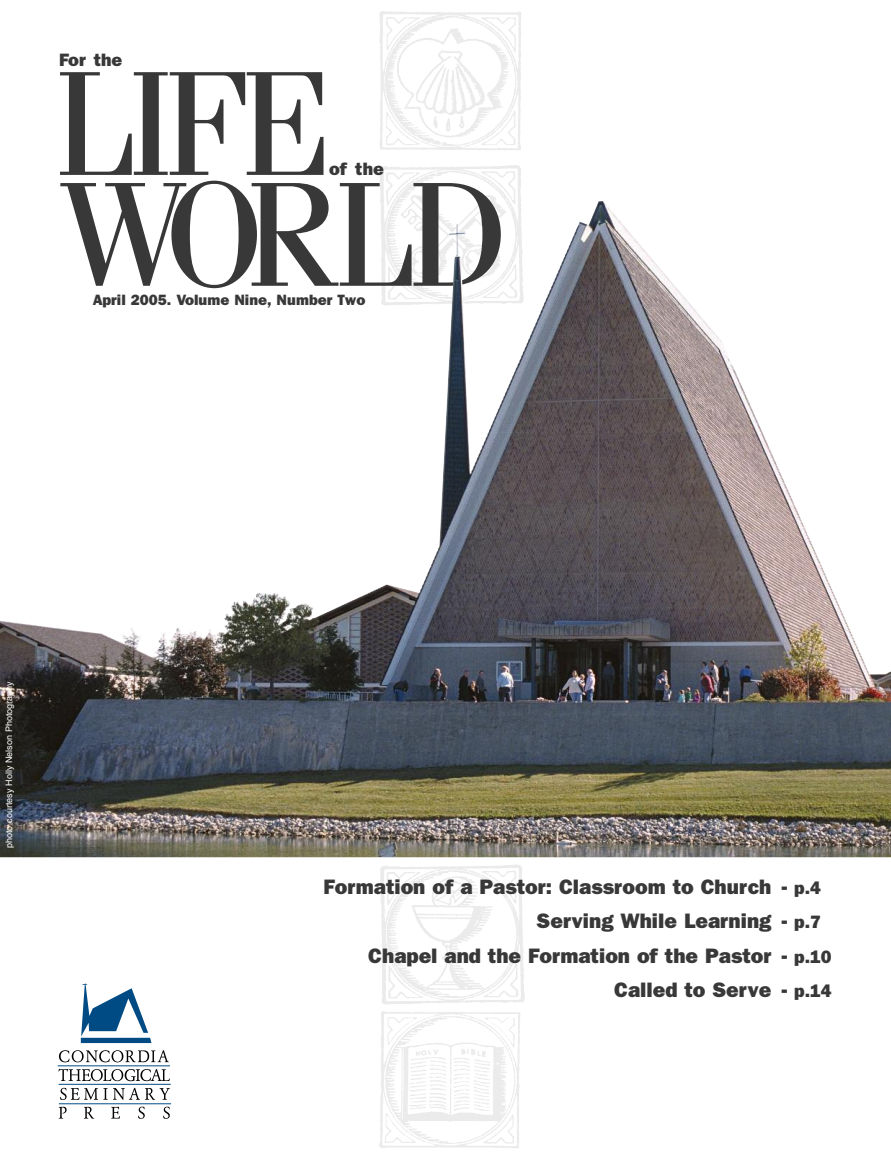
<style>
.page{position:relative;width:891px;height:1161px;background:#fff}
.page>*{position:absolute;margin:0;border:0;box-sizing:border-box;transform-origin:0 0}
.t1{font:148.5px/110.9px "Fenice";letter-spacing:-.08em;color:#393839}
.t2{font:800 21px "Franklin Gothic";color:#393839}
.t3{font:800 18px "Franklin Gothic";color:#393839}
.t4{font:800 15px "Franklin Gothic";color:#393839}
.t5{font:9px "Helvetica";color:#fff}
.s1{font-size:18px}
</style>
<div class="page">
<svg style="left:81px;top:983px;width:70px;height:60px"></svg>
<svg style="left:59px;top:1050px;width:110px;height:12px"></svg>
<svg style="left:58px;top:1069px;width:112px;height:12px"></svg>
<svg style="left:60px;top:1088px;width:110px;height:12px"></svg>
<svg style="left:59px;top:1107px;width:8px;height:12px"></svg>
<svg style="left:84px;top:1107px;width:10px;height:12px"></svg>
<svg style="left:111px;top:1107px;width:9px;height:12px"></svg>
<svg style="left:138px;top:1107px;width:7px;height:12px"></svg>
<svg style="left:163px;top:1107px;width:7px;height:12px"></svg>
<hr style="left:58px;top:1065px;width:112px;height:1px;background:#004b84">
<hr style="left:59px;top:1084px;width:112px;height:1px;background:#004b84">
<hr style="left:59px;top:1103px;width:112px;height:1px;background:#004b84">
<img style="left:379px;top:11px;width:143px;height:139px">
<img style="left:380px;top:165px;width:141px;height:36px">
<img style="left:379px;top:1011px;width:142px;height:137px">
<img style="left:380px;top:864px;width:145px;height:141px">
<img style="left:0;top:201px;width:891px;height:656px">
<p class="t3" style="left:59px;top:49px;width:65px">For the</p>
<h1 class="t1" style="left:54px;top:81px;width:457px">LIFE<br>WORLD</h1>
<p class="t3" style="left:329px;top:158px;width:56px">of the</p>
<p class="t4" style="left:93px;top:291px;width:274px">April 2005. Volume Nine, Number Two</p>
<p class="t5" style="left:6px;top:848px;width:168px;rotate:-90deg">photo courtesy Holly Nelson Photography</p>
<p class="t2" style="left:323px;top:874px;width:499px">Formation of a Pastor: Classroom to Church - <span class="s1">p.4</span></p>
<p class="t2" style="left:537px;top:909px;width:286px">Serving While Learning - <span class="s1">p.7</span></p>
<p class="t2" style="left:368px;top:943px;width:465px">Chapel and the Formation of the Pastor - <span class="s1">p.10</span></p>
<p class="t2" style="left:614px;top:978px;width:219px">Called to Serve - <span class="s1">p.14</span></p>
</div>
